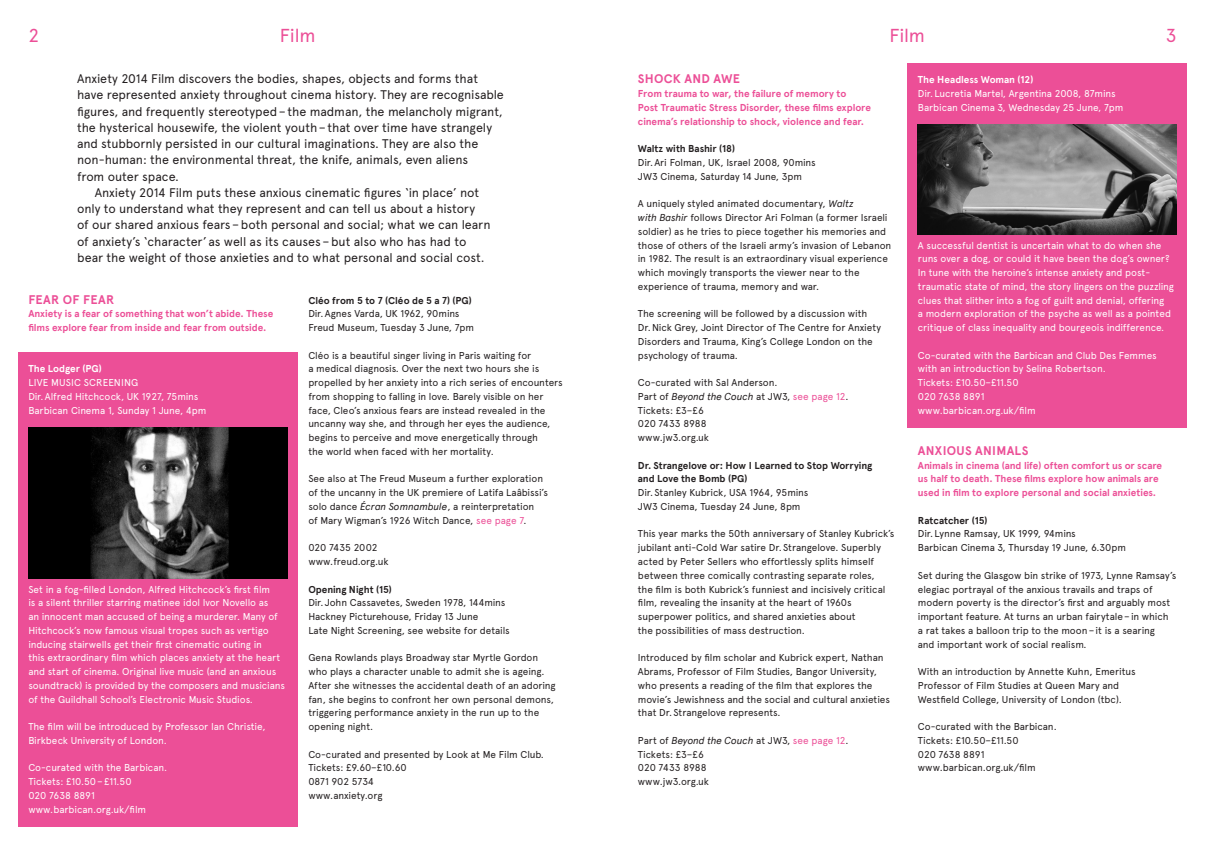
<style>
.page{position:relative;width:1205px;height:851px;background:#fff}
.page>*{position:absolute;margin:0;border:0;box-sizing:border-box;transform-origin:0 0}
.t1{font:18.75px "Apercu";letter-spacing:-.01em;color:#ec4f97}
.t2{font:12.5px/16.2px "Apercu";letter-spacing:-.01em;color:#231f20}
.t3{font:700 12.5px "Apercu";letter-spacing:.025em;color:#ec4f97}
.t4{font:10px/13.8px "Apercu";letter-spacing:-.01em;color:#231f20}
.t5{font:10px/13.8px "Apercu";letter-spacing:-.01em;color:#fff}
.t6{font:700 10px/13.8px "Apercu";letter-spacing:-.005em;color:#ec4f97}
.t7{font:700 10px/13.8px "Apercu";letter-spacing:-.005em;color:#231f20}
.t8{font:italic 10px "Apercu";letter-spacing:-.01em;color:#231f20}
.t9{font:700 10px "Apercu";letter-spacing:-.005em;color:#fff}
.t10{font:10px "Apercu";letter-spacing:.015em;color:#fff}
.s1{font-weight:700}
.s2{font-style:italic}
.s3{font-style:normal}
.s4{font-style:normal;color:#ec4f97}
.s5{font-weight:400}
.s6{color:#ec4f97}
</style>
<div class="page">
<div style="left:18px;top:351px;width:280px;height:475px;background:#ec4f97"></div>
<img style="left:28px;top:427px;width:259px;height:151px">
<div style="left:907px;top:63px;width:280px;height:364px;background:#ec4f97"></div>
<img style="left:918px;top:125px;width:258px;height:110px">
<p class="t1" style="left:28px;top:24px;width:12px">2</p>
<h1 class="t1" style="left:280px;top:24px;width:37px">Film</h1>
<h1 class="t1" style="left:889px;top:24px;width:37px">Film</h1>
<p class="t1" style="left:1166px;top:24px;width:12px">3</p>
<p class="t2" style="left:77px;top:70px;width:428px">Anxiety 2014 Film discovers the bodies, shapes, objects and forms that have represented anxiety throughout cinema history. They are recognisable figures, and frequently stereotyped–the madman, the melancholy migrant, the hysterical housewife, the violent youth–that over time have strangely and stubbornly persisted in our cultural imaginations. They are also the non-human: the environmental threat, the knife, animals, even aliens<br>from outer space.</p>
<p class="t2" style="left:77px;top:184px;width:415px;text-indent:18px">Anxiety 2014 Film puts these anxious cinematic figures ‘in place’ not only to understand what they represent and can tell us about a history<br>of our shared anxious fears–both personal and social; what we can learn of anxiety’s ‘character’as well as its causes–but also who has had to bear the weight of those anxieties and to what personal and social cost.</p>
<p class="t3" style="left:28px;top:291px;width:87px">FEAR OF FEAR</p>
<p class="t6" style="left:28px;top:307px;width:246px">Anxiety is a fear of something that won’t abide. These films explore fear from inside and fear from outside.</p>
<p class="t9" style="left:28px;top:363px;width:75px">The Lodger (PG)</p>
<p class="t10" style="left:28px;top:376px;width:112px">LIVE MUSIC SCREENING</p>
<p class="t5" style="left:28px;top:389px;width:172px">Dir.Alfred Hitchcock, UK 1927, 75mins</p>
<p class="t5" style="left:28px;top:403px;width:179px">Barbican Cinema 1, Sunday 1 June, 4pm</p>
<p class="t3" style="left:638px;top:71px;width:104px">SHOCK AND AWE</p>
<p class="t6" style="left:638px;top:87px;width:235px">From trauma to war, the failure of memory to<br>Post Traumatic Stress Disorder, these films explore cinema’s relationship to shock, violence and fear.</p>
<p class="t4" style="left:638px;top:142px;width:179px"><span class="s1">Waltz with Bashir (18)<br></span>Dir.Ari Folman, UK, Israel 2008, 90mins<br>JW3 Cinema, Saturday 14 June, 3pm</p>
<p class="t4" style="left:638px;top:197px;width:255px">A uniquely styled animated documentary, <span class="s2">Waltz<br>with Bashir</span> follows Director Ari Folman (a former Israeli soldier) as he tries to piece together his memories and those of others of the Israeli army’s invasion of Lebanon in 1982. The result is an extraordinary visual experience which movingly transports the viewer near to the experience of trauma, memory and war.</p>
<p class="t4" style="left:638px;top:307px;width:244px">The screening will be followed by a discussion with Dr.Nick Grey, Joint Director of The Centre for Anxiety Disorders and Trauma, King’s College London on the psychology of trauma.</p>
<p class="t4" style="left:638px;top:375px;width:141px">Co-curated with Sal Anderson.</p>
<p class="t8" style="left:638px;top:388px;width:212px"><span class="s3">Part of</span> Beyond the Couch <span class="s3">at JW3,</span> <span class="s4">see page 12</span><span class="s3">.</span></p>
<p class="t4" style="left:638px;top:403px;width:67px">Tickets: £3–£6</p>
<p class="t4" style="left:638px;top:417px;width:70px">020 7433 8988</p>
<p class="t4" style="left:638px;top:430px;width:73px">www.jw3.org.uk</p>
<p class="t7" style="left:638px;top:458px;width:236px">Dr. Strangelove or: How I Learned to Stop Worrying and Love the Bomb (PG)<br><span class="s5">Dir.Stanley Kubrick, USA 1964, 95mins<br>JW3 Cinema, Tuesday 24 June, 8pm</span></p>
<p class="t4" style="left:638px;top:527px;width:258px">This year marks the 50th anniversary of Stanley Kubrick’s jubilant anti-Cold War satire Dr.Strangelove. Superbly acted by Peter Sellers who effortlessly splits himself between three comically contrasting separate roles,<br>the film is both Kubrick’s funniest and incisively critical film, revealing the insanity at the heart of 1960s superpower politics, and shared anxieties about<br>the possibilities of mass destruction.</p>
<p class="t4" style="left:638px;top:650px;width:254px">Introduced by film scholar and Kubrick expert, Nathan Abrams, Professor of Film Studies, Bangor University, who presents a reading of the film that explores the movie’s Jewishness and the social and cultural anxieties that Dr.Strangelove represents.</p>
<p class="t8" style="left:638px;top:732px;width:212px"><span class="s3">Part of</span> Beyond the Couch <span class="s3">at JW3,</span> <span class="s4">see page 12</span><span class="s3">.</span></p>
<p class="t4" style="left:638px;top:747px;width:67px">Tickets: £3–£6</p>
<p class="t4" style="left:638px;top:760px;width:70px">020 7433 8988</p>
<p class="t4" style="left:638px;top:774px;width:73px">www.jw3.org.uk</p>
<p class="t9" style="left:918px;top:74px;width:117px">The Headless Woman (12)</p>
<p class="t5" style="left:918px;top:87px;width:207px">Dir.Lucretia Martel, Argentina 2008, 87mins<br>Barbican Cinema 3, Wednesday 25 June, 7pm</p>
<p class="t5" style="left:918px;top:238px;width:257px">A successful dentist is uncertain what to do when she runs over a dog, or could it have been the dog’s owner?<br>In tune with the heroine’s intense anxiety and post&shy;traumatic state of mind, the story lingers on the puzzling clues that slither into a fog of guilt and denial, offering<br>a modern exploration of the psyche as well as a pointed critique of class inequality and bourgeois indifference.</p>
<p class="t5" style="left:918px;top:348px;width:240px">Co-curated with the Barbican and Club Des Femmes with an introduction by Selina Robertson.</p>
<p class="t5" style="left:918px;top:375px;width:102px">Tickets: £10.50–£11.50</p>
<p class="t5" style="left:918px;top:389px;width:68px">020 7638 8891</p>
<p class="t5" style="left:918px;top:403px;width:119px">www.barbican.org.uk/film</p>
<p class="t3" style="left:918px;top:443px;width:112px">ANXIOUS ANIMALS</p>
<p class="t6" style="left:918px;top:458px;width:246px">Animals in cinema (and life) often comfort us or scare us half to death. These films explore how animals are used in film to explore personal and social anxieties.</p>
<p class="t4" style="left:918px;top:513px;width:209px"><span class="s1">Ratcatcher (15)<br></span>Dir.Lynne Ramsay, UK 1999, 94mins<br>Barbican Cinema 3, Thursday 19 June, 6.30pm</p>
<p class="t4" style="left:918px;top:568px;width:260px">Set during the Glasgow bin strike of 1973, Lynne Ramsay’s elegiac portrayal of the anxious travails and traps of modern poverty is the director’s first and arguably most important feature. At turns an urban fairytale–in which<br>a rat takes a balloon trip to the moon–it is a searing<br>and important work of social realism.</p>
<p class="t4" style="left:918px;top:664px;width:219px">With an introduction by Annette Kuhn, Emeritus<br>Professor of Film Studies at Queen Mary and<br>Westfield College, University of London (tbc).</p>
<p class="t4" style="left:918px;top:719px;width:140px">Co-curated with the Barbican.</p>
<p class="t4" style="left:918px;top:733px;width:102px">Tickets: £10.50–£11.50</p>
<p class="t4" style="left:918px;top:747px;width:68px">020 7638 8891</p>
<p class="t4" style="left:918px;top:760px;width:119px">www.barbican.org.uk/film</p>
<p class="t4" style="left:308px;top:293px;width:167px"><span class="s1">Cléo from 5 to 7 (Cléo de 5 a 7) (PG)<br></span>Dir.Agnes Varda, UK 1962, 90mins<br>Freud Museum, Tuesday 3 June, 7pm</p>
<p class="t4" style="left:308px;top:348px;width:256px">Cléo is a beautiful singer living in Paris waiting for<br>a medical diagnosis. Over the next two hours she is propelled by her anxiety into a rich series of encounters from shopping to falling in love. Barely visible on her face, Cleo’s anxious fears are instead revealed in the uncanny way she, and through her eyes the audience, begins to perceive and move energetically through<br>the world when faced with her mortality.</p>
<p class="t4" style="left:308px;top:472px;width:241px">See also at The Freud Museum a further exploration of the uncanny in the UK premiere of Latifa Laâbissi’s solo dance <span class="s2">Écran Somnambule</span>, a reinterpretation<br>of Mary Wigman’s 1926 Witch Dance, <span class="s6">see page 7</span>.</p>
<p class="t4" style="left:308px;top:540px;width:71px">020 7435 2002</p>
<p class="t4" style="left:308px;top:554px;width:82px">www.freud.org.uk</p>
<p class="t4" style="left:308px;top:582px;width:199px"><span class="s1">Opening Night (15)<br></span>Dir.John Cassavetes, Sweden 1978, 144mins</p>
<p class="t4" style="left:308px;top:609px;width:172px">Hackney Picturehouse, Friday 13 June</p>
<p class="t4" style="left:308px;top:623px;width:203px">Late Night Screening, see website for details</p>
<p class="t4" style="left:308px;top:650px;width:249px">Gena Rowlands plays Broadway star Myrtle Gordon who plays a character unable to admit she is ageing.<br>After she witnesses the accidental death of an adoring fan, she begins to confront her own personal demons, triggering performance anxiety in the run up to the opening night.</p>
<p class="t4" style="left:308px;top:747px;width:237px">Co-curated and presented by Look at Me Film Club.</p>
<p class="t4" style="left:308px;top:760px;width:100px">Tickets: £9.60–£10.60</p>
<p class="t4" style="left:308px;top:774px;width:67px">0871 902 5734</p>
<p class="t4" style="left:308px;top:788px;width:76px">www.anxiety.org</p>
<p class="t5" style="left:28px;top:582px;width:258px">Set in a fog-filled London, Alfred Hitchcock’s first film<br>is a silent thriller starring matinee idol Ivor Novello as<br>an innocent man accused of being a murderer. Many of Hitchcock’s now famous visual tropes such as vertigo inducing stairwells get their first cinematic outing in<br>this extraordinary film which places anxiety at the heart and start of cinema. Original live music (and an anxious soundtrack) is provided by the composers and musicians of the Guildhall School’s Electronic Music Studios.</p>
<p class="t5" style="left:28px;top:719px;width:239px">The film will be introduced by Professor Ian Christie,<br>Birkbeck University of London.</p>
<p class="t5" style="left:28px;top:760px;width:140px">Co-curated with the Barbican.</p>
<p class="t5" style="left:28px;top:774px;width:105px">Tickets: £10.50–£11.50</p>
<p class="t5" style="left:28px;top:788px;width:68px">020 7638 8891</p>
<p class="t5" style="left:28px;top:802px;width:119px">www.barbican.org.uk/film</p>
</div>
